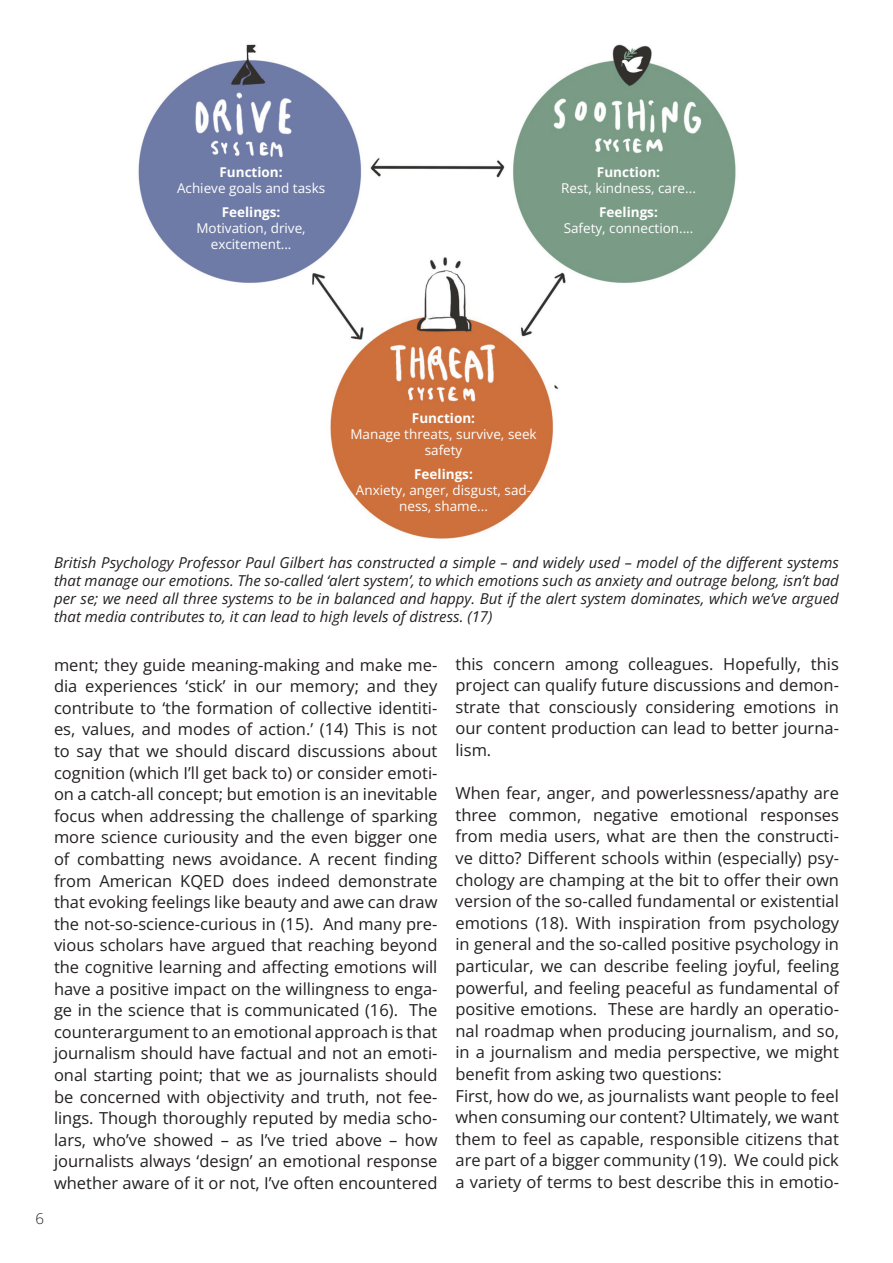
<style>
.page{position:relative;width:893px;height:1263px;background:#fff}
.page>*{position:absolute;margin:0;border:0;box-sizing:border-box;transform-origin:0 0}
.t1{font:16.5px/21.6px "Open Sans";color:#231f20;text-align:justify}
.t2{font:italic 15px/18px "Open Sans";color:#231f20;text-align:justify}
.t3{font:300 15px "Open Sans";color:#231f20}
.t4{font:13.5px/16.2px "Open Sans";color:#fff;text-align:center}
.t5{font:700 13.5px "Open Sans";color:#fff}
</style>
<div class="page">
<img style="left:138px;top:44px;width:598px;height:495px">
<p class="t5" style="left:220px;top:163px;width:65px">Function:</p>
<p class="t4" style="left:177px;top:180px;width:150px">Achieve goals and tasks</p>
<p class="t5" style="left:222px;top:202px;width:60px">Feelings:</p>
<p class="t4" style="left:196px;top:219px;width:111px">Motivation, drive, excitement...</p>
<p class="t5" style="left:597px;top:163px;width:65px">Function:</p>
<p class="t4" style="left:561px;top:180px;width:136px">Rest, kindness, care...</p>
<p class="t5" style="left:599px;top:202px;width:60px">Feelings:</p>
<p class="t4" style="left:564px;top:219px;width:131px">Safety, connection....</p>
<p class="t5" style="left:412px;top:408px;width:65px">Function:</p>
<p class="t4" style="left:350px;top:425px;width:188px">Manage threats, survive, seek safety</p>
<p class="t5" style="left:414px;top:465px;width:60px">Feelings:</p>
<p class="t4" style="left:356px;top:482px;width:177px">Anxiety, anger, disgust, sad&shy;ness, shame...</p>
<p class="t2" style="left:54px;top:553px;width:786px">British Psychology Professor Paul Gilbert has constructed a simple – and widely used – model of the different systems that manage our emotions. The so-called ‘alert system’, to which emotions such as anxiety and outrage belong, isn’t bad per se; we need all three systems to be in balanced and happy. But if the alert system dominates, which we’ve argued that media contributes to, it can lead to high levels of distress. (17)</p>
<p class="t3" style="left:36px;top:1209px;width:10px">6</p>
<p class="t1" style="left:54px;top:653px;width:385px">ment; they guide meaning-making and make me&shy;dia experiences ‘stick’ in our memory; and they contribute to ‘the formation of collective identiti&shy;es, values, and modes of action.’ (14) This is not to say that we should discard discussions about cognition (which I’ll get back to) or consider emoti&shy;on a catch-all concept; but emotion is an inevitable focus when addressing the challenge of sparking more science curiousity and the even bigger one of combatting news avoidance. A recent finding from American KQED does indeed demonstrate that evoking feelings like beauty and awe can draw the not-so-science-curious in (15). And many pre&shy;vious scholars have argued that reaching beyond the cognitive learning and affecting emotions will have a positive impact on the willingness to enga&shy;ge in the science that is communicated (16). The counterargument to an emotional approach is that journalism should have factual and not an emoti&shy;onal starting point; that we as journalists should be concerned with objectivity and truth, not fee&shy;lings. Though thoroughly reputed by media scho&shy;lars, who’ve showed – as I’ve tried above – how journalists always ‘design’ an emotional response whether aware of it or not, I’ve often encountered</p>
<p class="t1" style="left:455px;top:652px;width:385px">this concern among colleagues. Hopefully, this project can qualify future discussions and demon&shy;strate that consciously considering emotions in our content production can lead to better journa&shy;lism.</p>
<p class="t1" style="left:455px;top:782px;width:385px;text-align:left">When fear, anger, and powerlessness/apathy are three common, negative emotional responses from media users, what are then the constructi&shy;ve ditto? Different schools within (especially) psy&shy;chology are champing at the bit to offer their own version of the so-called fundamental or existential emotions (18). With inspiration from psychology in general and the so-called positive psychology in particular, we can describe feeling joyful, feeling powerful, and feeling peaceful as fundamental of positive emotions. These are hardly an operatio&shy;nal roadmap when producing journalism, and so, in a journalism and media perspective, we might benefit from asking two questions:<br>First, how do we, as journalists want people to feel when consuming our content? Ultimately, we want them to feel as capable, responsible citizens that are part of a bigger community (19). We could pick a variety of terms to best describe this in emotio-</p>
</div>
